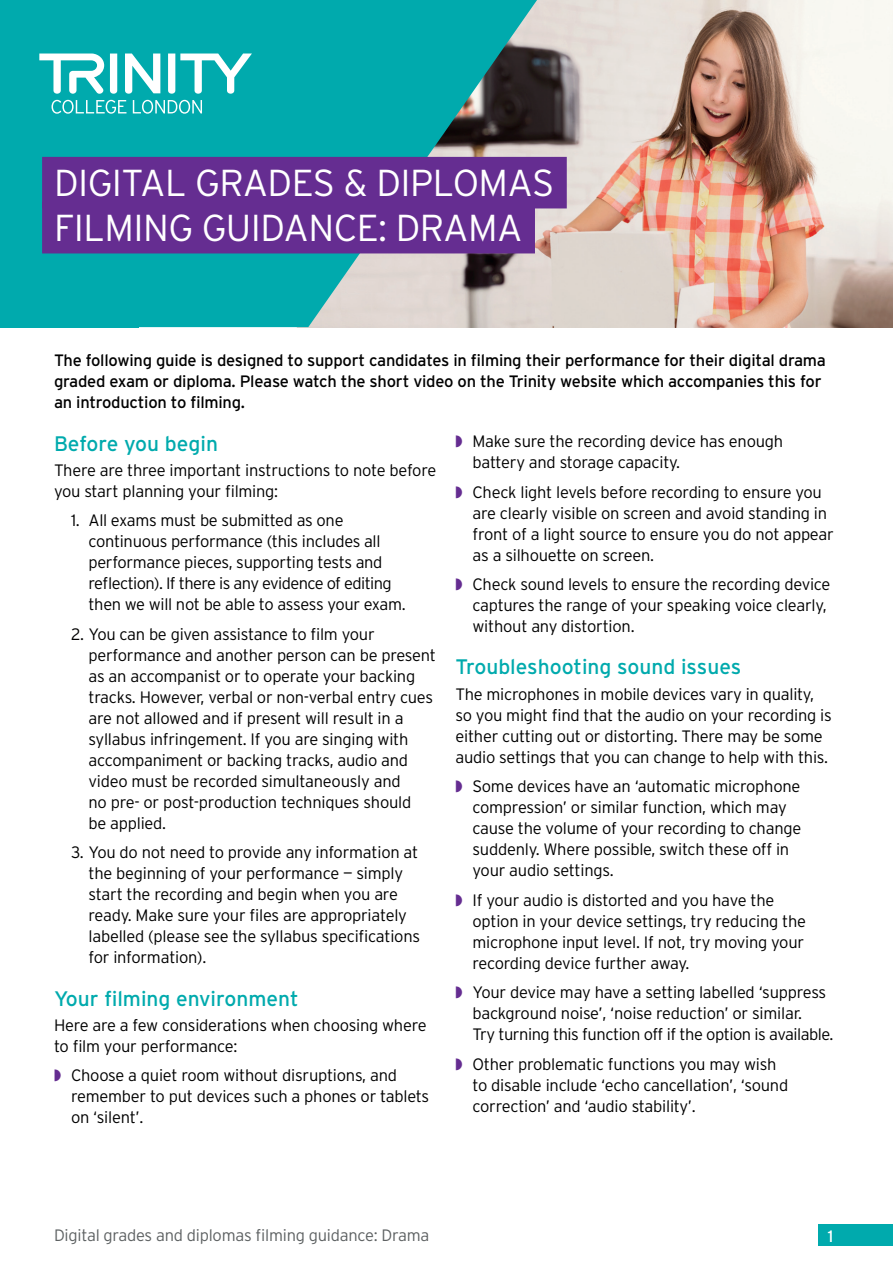
<style>
.page{position:relative;width:893px;height:1263px;background:#fff}
.page>*{position:absolute;margin:0;border:0;box-sizing:border-box;transform-origin:0 0}
.t1{font:300 37.5px/45px "Interstate";letter-spacing:-.015em;color:#fff}
.t2{font:21px "Interstate";color:#00aaad}
.t3{font:300 16.5px/21px "Interstate";letter-spacing:-.015em;color:#000001}
.t4{font:16.5px/21px "Interstate";letter-spacing:-.015em;color:#000001}
.t5{font:300 16.5px "Interstate";letter-spacing:-.015em;color:#5d6162}
.t6{font:16.5px "Interstate";color:#fff}
.s1{color:#652d91}
</style>
<div class="page">
<div style="left:819px;top:1224px;width:74px;height:22px;background:#00aaad"></div>
<div style="left:0;top:0;width:138px;height:327px;background:#00aaad"></div>
<img style="left:537px;top:0;width:356px;height:327px">
<svg style="left:51px;top:0;width:486px;height:327px;fill:#00aaad"></svg>
<svg style="left:52px;top:100px;width:74px;height:14px"></svg>
<svg style="left:133px;top:100px;width:69px;height:14px"></svg>
<svg style="left:110px;top:54px;width:7px;height:40px"></svg>
<svg style="left:125px;top:54px;width:35px;height:40px"></svg>
<svg style="left:168px;top:54px;width:84px;height:40px"></svg>
<svg style="left:39px;top:54px;width:65px;height:40px"></svg>
<div style="left:42px;top:157px;width:525px;height:51px;background:#652d91"></div>
<div style="left:42px;top:202px;width:493px;height:51px;background:#652d91"></div>
<h1 class="t1" style="left:54px;top:160px;width:502px">DIGITAL GRADES &amp; DIPLOMAS<br>FILMING GUIDANCE: DRAMA</h1>
<p class="t4" style="left:54px;top:350px;width:773px">The following guide is designed to support candidates in filming their performance for their digital drama graded exam or diploma. Please watch the short video on the Trinity website which accompanies this for an introduction to filming.</p>
<p class="t2" style="left:54px;top:431px;width:166px">Before you begin</p>
<p class="t3" style="left:54px;top:459px;width:384px">There are three important instructions to note before you start planning your filming:</p>
<p class="t3" style="left:89px;top:510px;width:319px;text-indent:-17px">1. All exams must be submitted as one continuous performance (this includes all performance pieces, supporting tests and reflection). If there is any evidence of editing then we will not be able to assess your exam.</p>
<p class="t3" style="left:89px;top:623px;width:349px;text-indent:-17px">2. You can be given assistance to film your performance and another person can be present as an accompanist or to operate your backing tracks. However, verbal or non-verbal entry cues are not allowed and if present will result in a syllabus infringement. If you are singing with accompaniment or backing tracks, audio and video must be recorded simultaneously and<br>no pre- or post-production techniques should<br>be applied.</p>
<p class="t3" style="left:89px;top:842px;width:333px;text-indent:-17px">3. You do not need to provide any information at the beginning of your performance — simply start the recording and begin when you are ready. Make sure your files are appropriately labelled (please see the syllabus specifications for information).</p>
<p class="t2" style="left:54px;top:986px;width:246px">Your filming environment</p>
<p class="t3" style="left:54px;top:1014px;width:374px">Here are a few considerations when choosing where to film your performance:</p>
<p class="t3" style="left:71px;top:1065px;width:360px;text-indent:-17px"><span class="s1">◗</span> Choose a quiet room without disruptions, and remember to put devices such a phones or tablets on ‘silent’.</p>
<p class="t3" style="left:472px;top:431px;width:312px;text-indent:-17px"><span class="s1">◗</span> Make sure the recording device has enough battery and storage capacity.</p>
<p class="t3" style="left:472px;top:481px;width:363px;text-indent:-17px"><span class="s1">◗</span> Check light levels before recording to ensure you are clearly visible on screen and avoid standing in front of a light source to ensure you do not appear as a silhouette on screen.</p>
<p class="t3" style="left:472px;top:574px;width:359px;text-indent:-17px"><span class="s1">◗</span> Check sound levels to ensure the recording device captures the range of your speaking voice clearly, without any distortion.</p>
<p class="t2" style="left:455px;top:655px;width:287px">Troubleshooting sound issues</p>
<p class="t3" style="left:455px;top:683px;width:378px">The microphones in mobile devices vary in quality, so you might find that the audio on your recording is either cutting out or distorting. There may be some audio settings that you can change to help with this.</p>
<p class="t3" style="left:472px;top:776px;width:330px;text-indent:-17px"><span class="s1">◗</span> Some devices have an ‘automatic microphone compression’ or similar function, which may cause the volume of your recording to change suddenly. Where possible, switch these off in your audio settings.</p>
<p class="t3" style="left:472px;top:889px;width:335px;text-indent:-17px"><span class="s1">◗</span> If your audio is distorted and you have the option in your device settings, try reducing the microphone input level. If not, try moving your recording device further away.</p>
<p class="t3" style="left:472px;top:982px;width:362px;text-indent:-17px"><span class="s1">◗</span> Your device may have a setting labelled ‘suppress background noise’, ‘noise reduction’ or similar.<br>Try turning this function off if the option is available.</p>
<p class="t3" style="left:472px;top:1053px;width:317px;text-indent:-17px"><span class="s1">◗</span> Other problematic functions you may wish to disable include ‘echo cancellation’, ‘sound correction’ and ‘audio stability’.</p>
<p class="t5" style="left:54px;top:1226px;width:377px">Digital grades and diplomas filming guidance: Drama</p>
<p class="t6" style="left:828px;top:1227px;width:7px">1</p>
</div>
